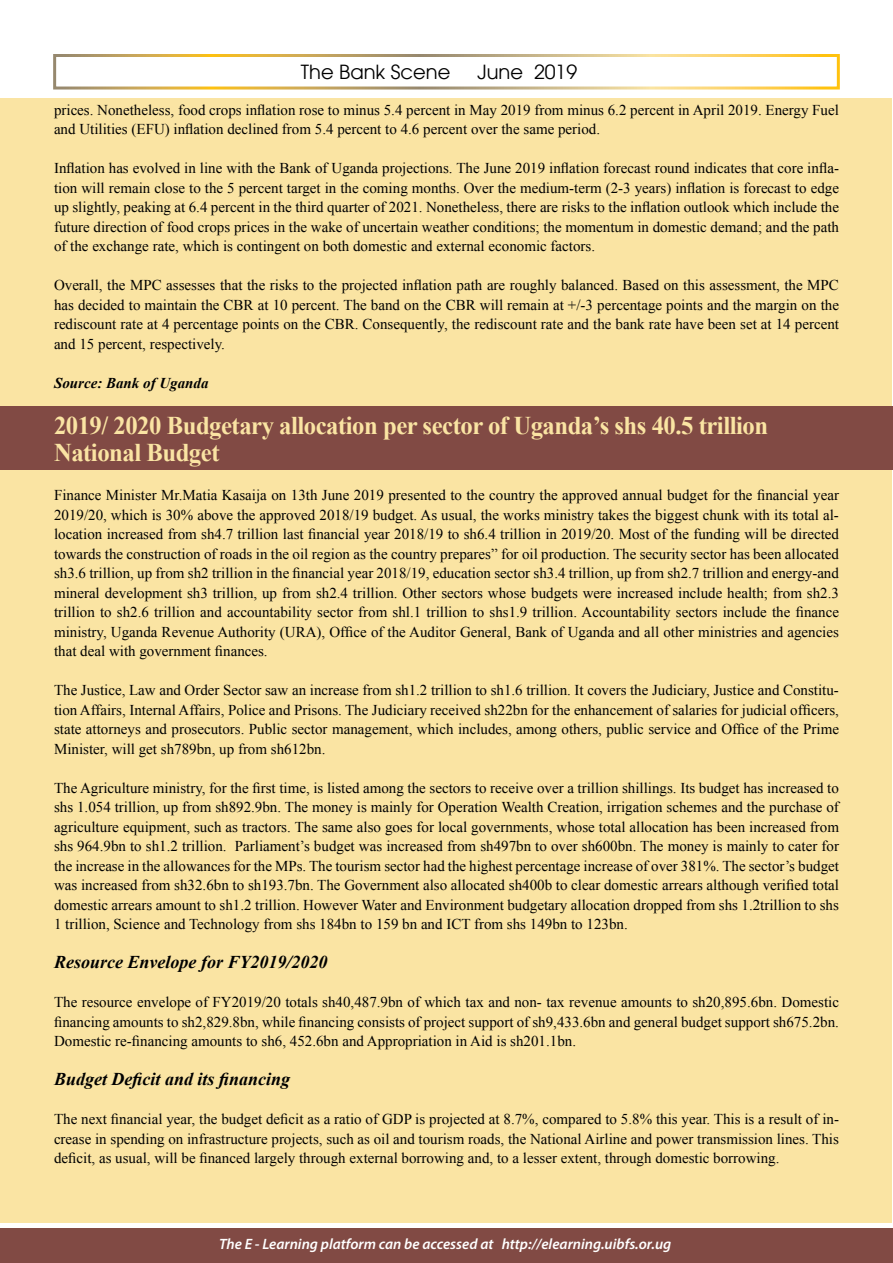
<style>
.page{position:relative;width:893px;height:1263px;background:#fff}
.page>*{position:absolute;margin:0;border:0;box-sizing:border-box;transform-origin:0 0}
.t1{font:700 25.5px/27px "Times New Roman";letter-spacing:-.02em;color:#fae4a3}
.t2{font:19.5px "Avant Garde";color:#000}
.t3{font:italic 700 18px "Times New Roman";color:#000}
.t4{font:15px/19.5px "Times New Roman";color:#000;text-align:justify}
.t5{font:italic 600 15px "Myriad Pro";color:#fff}
.t6{font:italic 700 15px "Times New Roman";color:#000}
</style>
<div class="page">
<div style="left:53px;top:54px;width:787px;height:36px;border:3px solid #fff"></div>
<div style="left:1px;top:98px;width:891px;height:1124px;background:#fae4a3"></div>
<div style="left:0;top:406px;width:893px;height:64px;background:#814a44"></div>
<div style="left:0;top:1228px;width:893px;height:35px;background:#814a44"></div>
<h2 class="t2" style="left:301px;top:61px;width:151px">The Bank Scene</h2>
<h2 class="t2" style="left:477px;top:61px;width:101px">June 2019</h2>
<p class="t4" style="left:54px;top:100px;width:786px">prices. Nonetheless, food crops inflation rose to minus 5.4 percent in May 2019 from minus 6.2 percent in April 2019. Energy Fuel and Utilities (EFU) inflation declined from 5.4 percent to 4.6 percent over the same period.</p>
<p class="t4" style="left:54px;top:158px;width:786px">Inflation has evolved in line with the Bank of Uganda projections. The June 2019 inflation forecast round indicates that core infla&shy;tion will remain close to the 5 percent target in the coming months. Over the medium-term (2-3 years) inflation is forecast to edge up slightly, peaking at 6.4 percent in the third quarter of 2021. Nonetheless, there are risks to the inflation outlook which include the future direction of food crops prices in the wake of uncertain weather conditions; the momentum in domestic demand; and the path of the exchange rate, which is contingent on both domestic and external economic factors.</p>
<p class="t4" style="left:54px;top:275px;width:786px">Overall, the MPC assesses that the risks to the projected inflation path are roughly balanced. Based on this assessment, the MPC has decided to maintain the CBR at 10 percent. The band on the CBR will remain at +/-3 percentage points and the margin on the rediscount rate at 4 percentage points on the CBR. Consequently, the rediscount rate and the bank rate have been set at 14 percent and 15 percent, respectively.</p>
<p class="t6" style="left:54px;top:372px;width:156px">Source: Bank of Uganda</p>
<h1 class="t1" style="left:54px;top:411px;width:716px">2019/ 2020 Budgetary allocation per sector of Uganda’s shs 40.5 trillion<br>National Budget</h1>
<p class="t4" style="left:54px;top:485px;width:786px">Finance Minister Mr.Matia Kasaija on 13th June 2019 presented to the country the approved annual budget for the financial year 2019/20, which is 30% above the approved 2018/19 budget. As usual, the works ministry takes the biggest chunk with its total al&shy;location increased from sh4.7 trillion last financial year 2018/19 to sh6.4 trillion in 2019/20. Most of the funding will be directed towards the construction of roads in the oil region as the country prepares” for oil production. The security sector has been allocated sh3.6 trillion, up from sh2 trillion in the financial year 2018/19, education sector sh3.4 trillion, up from sh2.7 trillion and energy-and mineral development sh3 trillion, up from sh2.4 trillion. Other sectors whose budgets were increased include health; from sh2.3 trillion to sh2.6 trillion and accountability sector from shl.1 trillion to shs1.9 trillion. Accountability sectors include the finance ministry, Uganda Revenue Authority (URA), Office of the Auditor General, Bank of Uganda and all other ministries and agencies that deal with government finances.</p>
<p class="t4" style="left:54px;top:680px;width:786px">The Justice, Law and Order Sector saw an increase from sh1.2 trillion to sh1.6 trillion. It covers the Judiciary, Justice and Constitu&shy;tion Affairs, Internal Affairs, Police and Prisons. The Judiciary received sh22bn for the enhancement of salaries for judicial officers, state attorneys and prosecutors. Public sector management, which includes, among others, public service and Office of the Prime Minister, will get sh789bn, up from sh612bn.</p>
<p class="t4" style="left:54px;top:778px;width:786px">The Agriculture ministry, for the first time, is listed among the sectors to receive over a trillion shillings. Its budget has increased to shs 1.054 trillion, up from sh892.9bn. The money is mainly for Operation Wealth Creation, irrigation schemes and the purchase of agriculture equipment, such as tractors. The same also goes for local governments, whose total allocation has been increased from shs 964.9bn to sh1.2 trillion. Parliament’s budget was increased from sh497bn to over sh600bn. The money is mainly to cater for the increase in the allowances for the MPs. The tourism sector had the highest percentage increase of over 381%. The sector’s budget was increased from sh32.6bn to sh193.7bn. The Government also allocated sh400b to clear domestic arrears although verified total domestic arrears amount to sh1.2 trillion. However Water and Environment budgetary allocation dropped from shs 1.2trillion to shs 1 trillion, Science and Technology from shs 184bn to 159 bn and ICT from shs 149bn to 123bn.</p>
<p class="t3" style="left:54px;top:950px;width:275px">Resource Envelope for FY2019/2020</p>
<p class="t4" style="left:54px;top:992px;width:786px">The resource envelope of FY2019/20 totals sh40,487.9bn of which tax and non- tax revenue amounts to sh20,895.6bn. Domestic financing amounts to sh2,829.8bn, while financing consists of project support of sh9,433.6bn and general budget support sh675.2bn.<br>Domestic re-financing amounts to sh6, 452.6bn and Appropriation in Aid is sh201.1bn.</p>
<p class="t3" style="left:54px;top:1067px;width:238px">Budget Deficit and its financing</p>
<p class="t4" style="left:54px;top:1109px;width:786px">The next financial year, the budget deficit as a ratio of GDP is projected at 8.7%, compared to 5.8% this year. This is a result of in&shy;crease in spending on infrastructure projects, such as oil and tourism roads, the National Airline and power transmission lines. This deficit, as usual, will be financed largely through external borrowing and, to a lesser extent, through domestic borrowing.</p>
<p class="t5" style="left:219px;top:1234px;width:454px">The E - Learning platform can be accessed at http://elearning.uibfs.or.ug</p>
</div>
